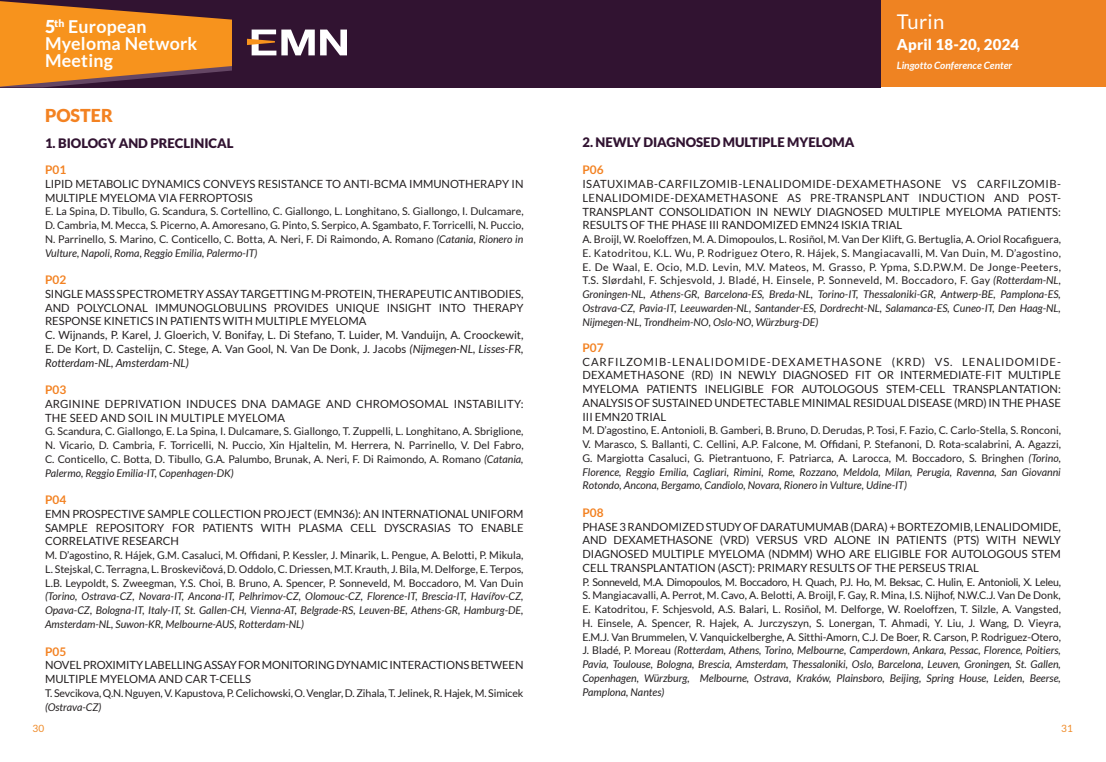
<style>
.page{position:relative;width:1106px;height:762px;background:#fff}
.page>*{position:absolute;margin:0;border:0;box-sizing:border-box;transform-origin:0 0}
.t1{font:20.25px "Lato";letter-spacing:.015em;color:#fff}
.t2{font:700 17.75px/17px "Lato";letter-spacing:.015em;color:#fff}
.t3{font:900 17.75px "Lato";color:#f38222}
.t4{font:900 15px "Lato";letter-spacing:.015em;color:#fff}
.t5{font:900 13px "Lato";color:#311331}
.t6{font:700 11.88px "Lato";color:#f38222}
.t7{font:11.25px/13.8px "Lato";color:#231f20;text-align:justify}
.t8{font:11.25px/13.8px "Lato";letter-spacing:.02em;color:#231f20}
.t9{font:10.62px/13.8px "Lato";color:#231f20;text-align:justify}
.t10{font:italic 10.62px "Lato";color:#231f20}
.t11{font:italic 700 10.12px "Lato";color:#fff}
.t12{font:10px "Lato";color:#ef8a27}
.s1{font-weight:900}
.s2{font-style:italic}
.s3{font-family:"Arial"}
.s4{font-family:"Arial";font-style:italic}
</style>
<div class="page">
<div style="left:880px;top:0;width:226px;height:87px;background:#ef8322"></div>
<div style="left:0;top:0;width:880px;height:87px;background:#311331"></div>
<svg style="left:0;top:1px;width:232px;height:86px"></svg>
<svg style="left:247px;top:30px;width:100px;height:25px"></svg>
<h2 class="t2" style="left:45px;top:18px;width:154px"><span class="s1">5</span><sup>th</sup> European<br>Myeloma Network<br>Meeting</h2>
<h2 class="t3" style="left:45px;top:105px;width:69px">POSTER</h2>
<p class="t5" style="left:45px;top:135px;width:190px">1. BIOLOGY AND PRECLINICAL</p>
<p class="t6" style="left:45px;top:162px;width:23px">P01</p>
<p class="t7" style="left:45px;top:177px;width:480px">LIPID METABOLIC DYNAMICS CONVEYS RESISTANCE TO ANTI-BCMA IMMUNOTHERAPY IN<br>MULTIPLE MYELOMA VIA FERROPTOSIS</p>
<p class="t9" style="left:45px;top:204px;width:480px">E. La Spina, D. Tibullo, G. Scandura, S. Cortellino, C. Giallongo, L. Longhitano, S. Giallongo, I. Dulcamare, D. Cambria, M. Mecca, S. Picerno, A. Amoresano, G. Pinto, S. Serpico, A. Sgambato, F. Torricelli, N. Puccio, N. Parrinello, S. Marino, C. Conticello, C. Botta, A. Neri, F. Di Raimondo, A. Romano <span class="s2">(Catania, Rionero in Vulture, Napoli, Roma, Reggio Emilia, Palermo-IT)</span></p>
<p class="t6" style="left:45px;top:272px;width:23px">P02</p>
<p class="t7" style="left:45px;top:287px;width:480px;text-align:left">SINGLE MASS SPECTROMETRY ASSAY TARGETTING M-PROTEIN, THERAPEUTIC ANTIBODIES, AND POLYCLONAL IMMUNOGLOBULINS PROVIDES UNIQUE INSIGHT INTO THERAPY RESPONSE KINETICS IN PATIENTS WITH MULTIPLE MYELOMA<br>C. Wijnands, P. Karel, J. Gloerich, V. Bonifay, L. Di Stefano, T. Luider, M. Vanduijn, A. Croockewit, E. De Kort, D. Castelijn, C. Stege, A. Van Gool, N. Van De Donk, J. Jacobs <span class="s2">(Nijmegen-NL, Lisses-FR, Rotterdam-NL, Amsterdam-NL)</span></p>
<p class="t6" style="left:45px;top:382px;width:23px">P03</p>
<p class="t8" style="left:45px;top:397px;width:480px">ARGININE DEPRIVATION INDUCES DNA DAMAGE AND CHROMOSOMAL INSTABILITY:<br>THE SEED AND SOIL IN MULTIPLE MYELOMA</p>
<p class="t9" style="left:45px;top:424px;width:480px">G. Scandura, C. Giallongo, E. La Spina, I. Dulcamare, S. Giallongo, T. Zuppelli, L. Longhitano, A. Sbriglione, N. Vicario, D. Cambria, F. Torricelli, N. Puccio, Xin Hjaltelin, M. Herrera, N. Parrinello, V. Del Fabro, C. Conticello, C. Botta, D. Tibullo, G.A. Palumbo, Brunak, A. Neri, F. Di Raimondo, A. Romano <span class="s2">(Catania, Palermo, Reggio Emilia-IT, Copenhagen-DK)</span></p>
<p class="t6" style="left:45px;top:492px;width:23px">P04</p>
<p class="t7" style="left:45px;top:507px;width:480px">EMN PROSPECTIVE SAMPLE COLLECTION PROJECT (EMN36): AN INTERNATIONAL UNIFORM SAMPLE REPOSITORY FOR PATIENTS WITH PLASMA CELL DYSCRASIAS TO ENABLE CORRELATIVE RESEARCH</p>
<p class="t9" style="left:45px;top:548px;width:480px">M. D’agostino, R. Hájek, G.M. Casaluci, M. Offidani, P. Kessler, J. Minarik, L. Pengue, A. Belotti, P. Mikula, L. Stejskal, C. Terragna, L. Broskevi<span class="s3">č</span>ová, D. Oddolo, C. Driessen, M.T. Krauth, J. Bila, M. Delforge, E. Terpos, L.B. Leypoldt, S. Zweegman, Y.S. Choi, B. Bruno, A. Spencer, P. Sonneveld, M. Boccadoro, M. Van Duin <span class="s2">(Torino, Ostrava-CZ, Novara-IT, Ancona-IT, Pelhrimov-CZ, Olomouc-CZ, Florence-IT, Brescia-IT, Haví</span><span class="s4">ř</span><span class="s2">ov-CZ, Opava-CZ, Bologna-IT, Italy-IT, St. Gallen-CH, Vienna-AT, Belgrade-RS, Leuven-BE, Athens-GR, Hamburg-DE, Amsterdam-NL, Suwon-KR, Melbourne-AUS, Rotterdam-NL)</span></p>
<p class="t6" style="left:45px;top:644px;width:23px">P05</p>
<p class="t7" style="left:45px;top:658px;width:480px">NOVEL PROXIMITY LABELLING ASSAY FOR MONITORING DYNAMIC INTERACTIONS BETWEEN<br>MULTIPLE MYELOMA AND CAR T-CELLS</p>
<p class="t9" style="left:45px;top:686px;width:480px">T. Sevcikova, Q.N. Nguyen, V. Kapustova, P. Celichowski, O. Venglar, D. Zihala, T. Jelinek, R. Hajek, M. Simicek</p>
<p class="t10" style="left:45px;top:700px;width:58px">(Ostrava-CZ)</p>
<h1 class="t1" style="left:896px;top:9px;width:49px">Turin</h1>
<h3 class="t4" style="left:896px;top:35px;width:124px">April 18-20, 2024</h3>
<p class="t11" style="left:896px;top:59px;width:117px">Lingotto Conference Center</p>
<p class="t5" style="left:582px;top:134px;width:273px">2. NEWLY DIAGNOSED MULTIPLE MYELOMA</p>
<p class="t6" style="left:582px;top:163px;width:23px">P06</p>
<p class="t7" style="left:582px;top:177px;width:480px">ISATUXIMAB-CARFILZOMIB-LENALIDOMIDE-DEXAMETHASONE VS CARFILZOMIB-LENALIDOMIDE-DEXAMETHASONE AS PRE-TRANSPLANT INDUCTION AND POST-TRANSPLANT CONSOLIDATION IN NEWLY DIAGNOSED MULTIPLE MYELOMA PATIENTS:<br>RESULTS OF THE PHASE III RANDOMIZED EMN24 ISKIA TRIAL</p>
<p class="t9" style="left:582px;top:232px;width:480px">A. Broijl, W. Roeloffzen, M. A. Dimopoulos, L. Rosiñol, M. Van Der Klift, G. Bertuglia, A. Oriol Rocafiguera, E. Katodritou, K.L. Wu, P. Rodriguez Otero, R. Hájek, S. Mangiacavalli, M. Van Duin, M. D’agostino, E. De Waal, E. Ocio, M.D. Levin, M.V. Mateos, M. Grasso, P. Ypma, S.D.P.W.M. De Jonge-Peeters, T.S. Slørdahl, F. Schjesvold, J. Bladé, H. Einsele, P. Sonneveld, M. Boccadoro, F. Gay <span class="s2">(Rotterdam-NL, Groningen-NL, Athens-GR, Barcelona-ES, Breda-NL, Torino-IT, Thessaloniki-GR, Antwerp-BE, Pamplona-ES, Ostrava-CZ, Pavia-IT, Leeuwarden-NL, Santander-ES, Dordrecht-NL, Salamanca-ES, Cuneo-IT, Den Haag-NL, Nijmegen-NL, Trondheim-NO, Oslo-NO, Würzburg-DE)</span></p>
<p class="t6" style="left:582px;top:340px;width:23px">P07</p>
<p class="t7" style="left:582px;top:354px;width:480px">CARFILZOMIB-LENALIDOMIDE-DEXAMETHASONE (KRD) VS. LENALIDOMIDE-DEXAMETHASONE (RD) IN NEWLY DIAGNOSED FIT OR INTERMEDIATE-FIT MULTIPLE MYELOMA PATIENTS INELIGIBLE FOR AUTOLOGOUS STEM-CELL TRANSPLANTATION:<br>ANALYSIS OF SUSTAINED UNDETECTABLE MINIMAL RESIDUAL DISEASE (MRD) IN THE PHASE III EMN20 TRIAL</p>
<p class="t9" style="left:582px;top:423px;width:480px">M. D’agostino, E. Antonioli, B. Gamberi, B. Bruno, D. Derudas, P. Tosi, F. Fazio, C. Carlo-Stella, S. Ronconi, V. Marasco, S. Ballanti, C. Cellini, A.P. Falcone, M. Offidani, P. Stefanoni, D. Rota-scalabrini, A. Agazzi, G. Margiotta Casaluci, G. Pietrantuono, F. Patriarca, A. Larocca, M. Boccadoro, S. Bringhen <span class="s2">(Torino, Florence, Reggio Emilia, Cagliari, Rimini, Rome, Rozzano, Meldola, Milan, Perugia, Ravenna, San Giovanni Rotondo, Ancona, Bergamo, Candiolo, Novara, Rionero in Vulture, Udine-IT)</span></p>
<p class="t6" style="left:582px;top:505px;width:23px">P08</p>
<p class="t7" style="left:582px;top:519px;width:480px">PHASE 3 RANDOMIZED STUDY OF DARATUMUMAB (DARA) + BORTEZOMIB, LENALIDOMIDE, AND DEXAMETHASONE (VRD) VERSUS VRD ALONE IN PATIENTS (PTS) WITH NEWLY DIAGNOSED MULTIPLE MYELOMA (NDMM) WHO ARE ELIGIBLE FOR AUTOLOGOUS STEM CELL TRANSPLANTATION (ASCT): PRIMARY RESULTS OF THE PERSEUS TRIAL</p>
<p class="t9" style="left:582px;top:575px;width:480px">P. Sonneveld, M.A. Dimopoulos, M. Boccadoro, H. Quach, P.J. Ho, M. Beksac, C. Hulin, E. Antonioli, X. Leleu, S. Mangiacavalli, A. Perrot, M. Cavo, A. Belotti, A. Broijl, F. Gay, R. Mina, I.S. Nijhof, N.W.C.J. Van De Donk, E. Katodritou, F. Schjesvold, A.S. Balari, L. Rosiñol, M. Delforge, W. Roeloffzen, T. Silzle, A. Vangsted, H. Einsele, A. Spencer, R. Hajek, A. Jurczyszyn, S. Lonergan, T. Ahmadi, Y. Liu, J. Wang, D. Vieyra, E.M.J. Van Brummelen, V. Vanquickelberghe, A. Sitthi-Amorn, C.J. De Boer, R. Carson, P. Rodriguez-Otero, J. Bladé, P. Moreau <span class="s2">(Rotterdam, Athens, Torino, Melbourne, Camperdown, Ankara, Pessac, Florence, Poitiers, Pavia, Toulouse, Bologna, Brescia, Amsterdam, Thessaloniki, Oslo, Barcelona, Leuven, Groningen, St. Gallen, Copenhagen, Würzburg, Melbourne, Ostrava, Kraków, Plainsboro, Beijing, Spring House, Leiden, Beerse, Pamplona, Nantes)</span></p>
<p class="t12" style="left:33px;top:722px;width:13px">30</p>
<p class="t12" style="left:1061px;top:722px;width:13px">31</p>
</div>
